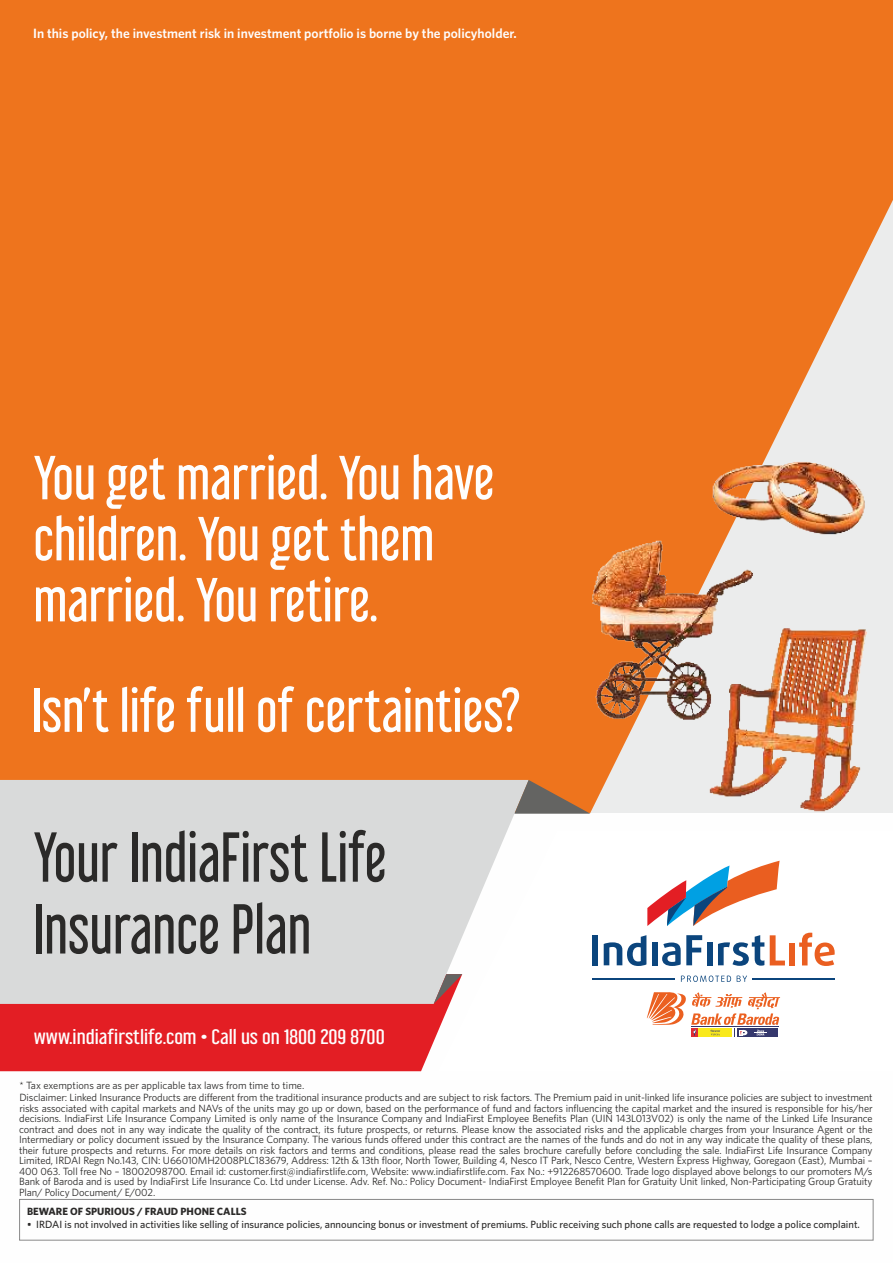
<style>
.page{position:relative;width:893px;height:1263px;background:#fff}
.page>*{position:absolute;margin:0;border:0;box-sizing:border-box;transform-origin:0 0}
.t1{font:63px/71.8px "Libel Suit Rg";color:#2b2a29;scale:.94 1}
.t2{font:55.5px/61.1px "Libel Suit Rg";color:#fefefe}
.t3{font:18.6px "Libel Suit Rg";color:#fefefe;scale:1.2 1}
.t4{font:600 13.5px "Whitney";color:#fefefe}
.t5{font:10.5px/10.5px "Whitney";letter-spacing:-.01em;color:#2b2a29}
.t6{font:500 10.5px "Whitney";color:#2b2a29}
.t7{font:700 10.5px "Whitney";color:#2b2a29}
</style>
<div class="page">
<div style="left:0;top:0;width:893px;height:993px;background:#ee741d"></div>
<svg style="left:478px;top:200px;width:415px;height:614px"></svg>
<img style="left:689px;top:431px;width:201px;height:134px">
<img style="left:687px;top:619px;width:195px;height:195px">
<img style="left:522px;top:535px;width:289px;height:193px">
<div style="left:0;top:814px;width:893px;height:449px;background:#fefefe"></div>
<div style="left:0;top:780px;width:514px;height:194px;background:#d9dada"></div>
<svg style="left:514px;top:780px;width:76px;height:34px"></svg>
<svg style="left:0;top:974px;width:438px;height:97px;background:#e0595d"></svg>
<div style="left:19px;top:1199px;width:854px;height:41px;border:1px solid #898989"></div>
<svg style="left:438px;top:830px;width:397px;height:207px"></svg>
<svg style="left:647px;top:992px;width:133px;height:44px"></svg>
<svg style="left:647px;top:861px;width:133px;height:65px"></svg>
<svg style="left:770px;top:935px;width:15px;height:30px"></svg>
<div style="left:789px;top:942px;width:6px;height:23px;background:#ea5e20"></div>
<svg style="left:799px;top:933px;width:36px;height:33px"></svg>
<div style="left:592px;top:935px;width:6px;height:30px;background:#0b457d"></div>
<div style="left:652px;top:942px;width:6px;height:23px;background:#0b457d"></div>
<div style="left:707px;top:942px;width:5px;height:23px;background:#0b457d"></div>
<svg style="left:718px;top:935px;width:46px;height:31px"></svg>
<svg style="left:604px;top:935px;width:42px;height:31px"></svg>
<svg style="left:662px;top:935px;width:40px;height:31px"></svg>
<svg style="left:681px;top:975px;width:50px;height:7px"></svg>
<svg style="left:737px;top:975px;width:10px;height:7px"></svg>
<hr style="left:752px;top:978px;width:82px;height:2px;background:#0b457d">
<hr style="left:592px;top:978px;width:83px;height:2px;background:#0b457d">
<p class="t4" style="left:33px;top:28px;width:485px">In this policy, the investment risk in investment portfolio is borne by the policyholder.</p>
<h2 class="t2" style="left:33px;top:453px;width:462px">You get married. You have children. You get them married. You retire.</h2>
<h2 class="t2" style="left:32px;top:685px;width:490px">Isn’t life full of certainties?</h2>
<h1 class="t1" style="left:33px;top:827px;width:377px">Your IndiaFirst Life<br>Insurance Plan</h1>
<h3 class="t3" style="left:34px;top:1029px;width:294px">www.indiafirstlife.com • Call us on 1800 209 8700</h3>
<p class="t5" style="left:19px;top:1080px;width:855px;line-height:12px">* Tax exemptions are as per applicable tax laws from time to time.<br>Disclaimer: Linked Insurance Products are different from the traditional insurance products and are subject to risk factors. The Premium paid in unit-linked life insurance policies are subject to investment</p>
<p class="t5" style="left:19px;top:1104px;width:855px;text-align:justify">risks associated with capital markets and NAVs of the units may go up or down, based on the performance of fund and factors influencing the capital market and the insured is responsible for his/her decisions. IndiaFirst Life Insurance Company Limited is only name of the Insurance Company and IndiaFirst Employee Benefits Plan (UIN 143L013V02) is only the name of the Linked Life Insurance contract and does not in any way indicate the quality of the contract, its future prospects, or returns. Please know the associated risks and the applicable charges from your Insurance Agent or the Intermediary or policy document issued by the Insurance Company. The various funds offered under this contract are the names of the funds and do not in any way indicate the quality of these plans, their future prospects and returns. For more details on risk factors and terms and conditions, please read the sales brochure carefully before concluding the sale. IndiaFirst Life Insurance Company Limited, IRDAI Regn No.143, CIN: U66010MH2008PLC183679, Address: 12th &amp; 13th floor, North Tower, Building 4, Nesco IT Park, Nesco Centre, Western Express Highway, Goregaon (East), Mumbai – 400 063. Toll free No – 18002098700. Email id: customer.first@indiafirstlife.com, Website: www.indiafirstlife.com. Fax No.: +912268570600. Trade logo displayed above belongs to our promoters M/s Bank of Baroda and is used by IndiaFirst Life Insurance Co. Ltd under License. Adv. Ref. No.: Policy Document- IndiaFirst Employee Benefit Plan for Gratuity Unit linked, Non-Participating Group Gratuity Plan/ Policy Document/ E/002.</p>
<p class="t7" style="left:27px;top:1207px;width:221px">BEWARE OF SPURIOUS / FRAUD PHONE CALLS</p>
<p class="t6" style="left:27px;top:1220px;width:834px">• IRDAI is not involved in activities like selling of insurance policies, announcing bonus or investment of premiums. Public receiving such phone calls are requested to lodge a police complaint.</p>
</div>
